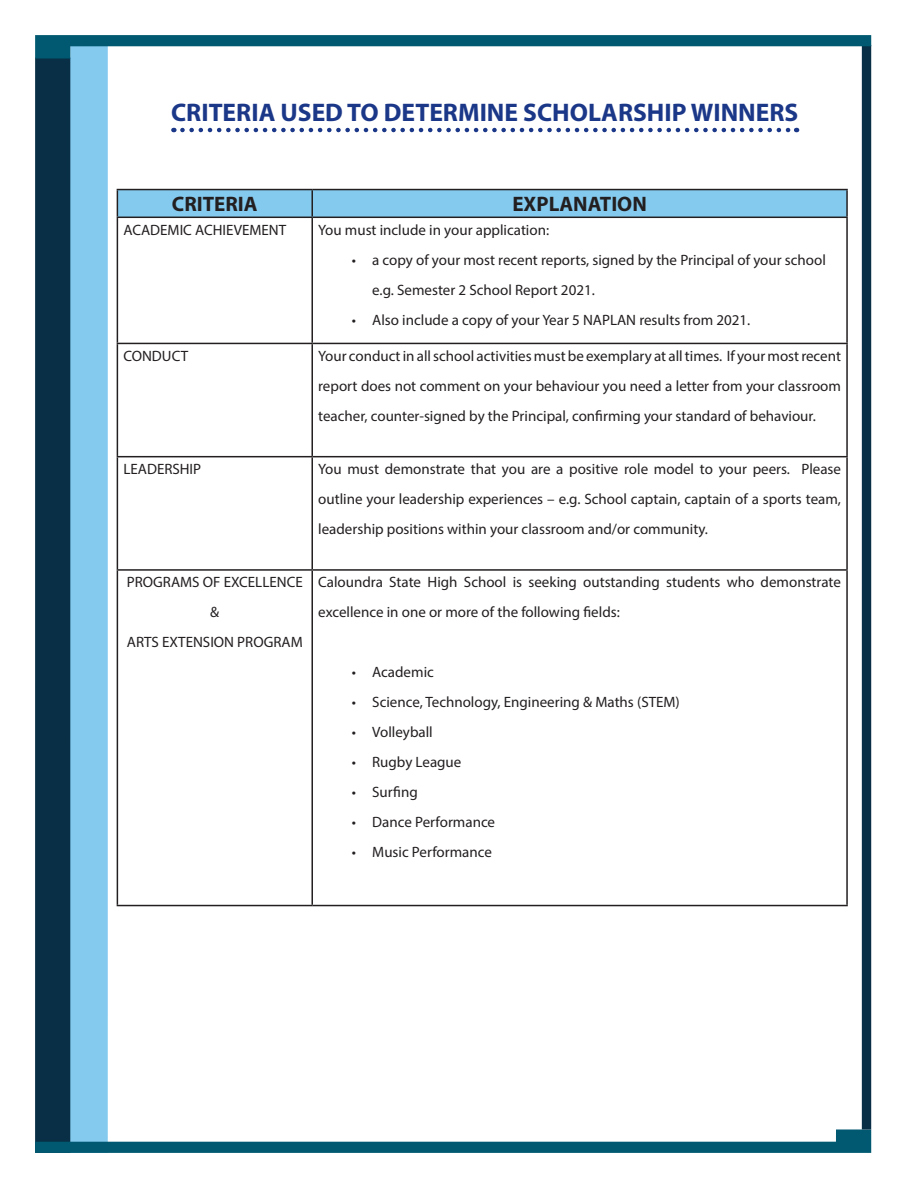
<style>
.page{position:relative;width:918px;height:1188px;background:#fff}
.page>*{position:absolute;margin:0;border:0;box-sizing:border-box;transform-origin:0 0}
.Headline{font:700 25.5px "Myriad Pro";color:#1b3788}
.Body{font:700 21px "Myriad Pro";color:#231f20}
.Body-2{font:15px/30px "Myriad Pro";color:#231f20}
</style>
<div class="page">
<div style="left:35px;top:58px;width:36px;height:1095px;background:#082f45"></div>
<div style="left:70px;top:46px;width:38px;height:1107px;background:#84caef"></div>
<svg style="left:35px;top:1129px;width:836px;height:24px"></svg>
<div style="left:862px;top:45px;width:9px;height:1084px;background:#082f45"></div>
<svg style="left:35px;top:35px;width:836px;height:24px"></svg>
<svg style="left:182px;top:128px;width:615px;height:4px"></svg>
<hr style="left:117px;top:189px;width:195px;height:1px;background:#231f20">
<svg style="left:117px;top:190px;width:729px;height:27px;background:#81c4e8"></svg>
<hr style="left:312px;top:189px;width:536px;height:1px;background:#231f20">
<hr style="left:311px;top:190px;width:2px;height:27px;background:#231f20">
<hr style="left:846px;top:190px;width:2px;height:27px;background:#231f20">
<hr style="left:117px;top:217px;width:195px;height:1px;background:#231f20">
<hr style="left:117px;top:218px;width:1px;height:125px;background:#231f20">
<hr style="left:312px;top:217px;width:536px;height:1px;background:#231f20">
<hr style="left:311px;top:218px;width:2px;height:125px;background:#231f20">
<hr style="left:846px;top:218px;width:2px;height:125px;background:#231f20">
<hr style="left:117px;top:343px;width:195px;height:1px;background:#231f20">
<hr style="left:117px;top:344px;width:1px;height:112px;background:#231f20">
<hr style="left:312px;top:343px;width:536px;height:1px;background:#231f20">
<hr style="left:311px;top:344px;width:2px;height:112px;background:#231f20">
<hr style="left:846px;top:344px;width:2px;height:112px;background:#231f20">
<hr style="left:117px;top:456px;width:195px;height:1px;background:#231f20">
<hr style="left:117px;top:457px;width:1px;height:112px;background:#231f20">
<hr style="left:312px;top:456px;width:536px;height:1px;background:#231f20">
<hr style="left:311px;top:457px;width:2px;height:112px;background:#231f20">
<hr style="left:846px;top:457px;width:2px;height:112px;background:#231f20">
<hr style="left:117px;top:569px;width:195px;height:2px;background:#231f20">
<hr style="left:117px;top:571px;width:1px;height:334px;background:#231f20">
<hr style="left:312px;top:569px;width:536px;height:2px;background:#231f20">
<hr style="left:311px;top:571px;width:2px;height:334px;background:#231f20">
<hr style="left:846px;top:571px;width:2px;height:334px;background:#231f20">
<hr style="left:117px;top:905px;width:195px;height:1px;background:#231f20">
<hr style="left:312px;top:905px;width:536px;height:1px;background:#231f20">
<p class="Headline" style="left:171px;top:96px;width:629px">CRITERIA USED TO DETERMINE SCHOLARSHIP WINNERS</p>
<p class="Body" style="left:172px;top:191px;width:87px">CRITERIA</p>
<p class="Body" style="left:512px;top:191px;width:136px">EXPLANATION</p>
<p class="Body-2" style="left:123px;top:214px;width:164px">ACADEMIC ACHIEVEMENT</p>
<p class="Body-2" style="left:318px;top:214px;width:232px">You must include in your application:</p>
<p class="Body-2" style="left:372px;top:244px;width:455px;text-indent:-20px">• a copy of your most recent reports, signed by the Principal of your school e.g. Semester 2 School Report 2021.</p>
<p class="Body-2" style="left:352px;top:304px;width:400px">• Also include a copy of your Year 5 NAPLAN results from 2021.</p>
<p class="Body-2" style="left:123px;top:340px;width:66px">CONDUCT</p>
<p class="Body-2" style="left:318px;top:340px;width:524px;text-align:justify">Your conduct in all school activities must be exemplary at all times. If your most recent report does not comment on your behaviour you need a letter from your classroom teacher, counter-signed by the Principal, confirming your standard of behaviour.</p>
<p class="Body-2" style="left:123px;top:454px;width:79px">LEADERSHIP</p>
<p class="Body-2" style="left:318px;top:454px;width:524px;text-align:justify">You must demonstrate that you are a positive role model to your peers. Please outline your leadership experiences – e.g. School captain, captain of a sports team, leadership positions within your classroom and/or community.</p>
<p class="Body-2" style="left:127px;top:567px;width:177px;text-align:center">PROGRAMS OF EXCELLENCE &amp;</p>
<p class="Body-2" style="left:127px;top:627px;width:177px">ARTS EXTENSION PROGRAM</p>
<p class="Body-2" style="left:318px;top:567px;width:524px">Caloundra State High School is seeking outstanding students who demonstrate excellence in one or more of the following fields:</p>
<p class="Body-2" style="left:352px;top:657px;width:83px">• Academic</p>
<p class="Body-2" style="left:352px;top:687px;width:329px">• Science, Technology, Engineering &amp; Maths (STEM)</p>
<p class="Body-2" style="left:352px;top:717px;width:82px">• Volleyball</p>
<p class="Body-2" style="left:352px;top:747px;width:111px">• Rugby League</p>
<p class="Body-2" style="left:352px;top:777px;width:67px">• Surfing</p>
<p class="Body-2" style="left:352px;top:807px;width:145px">• Dance Performance</p>
<p class="Body-2" style="left:352px;top:837px;width:142px">• Music Performance</p>
</div>
